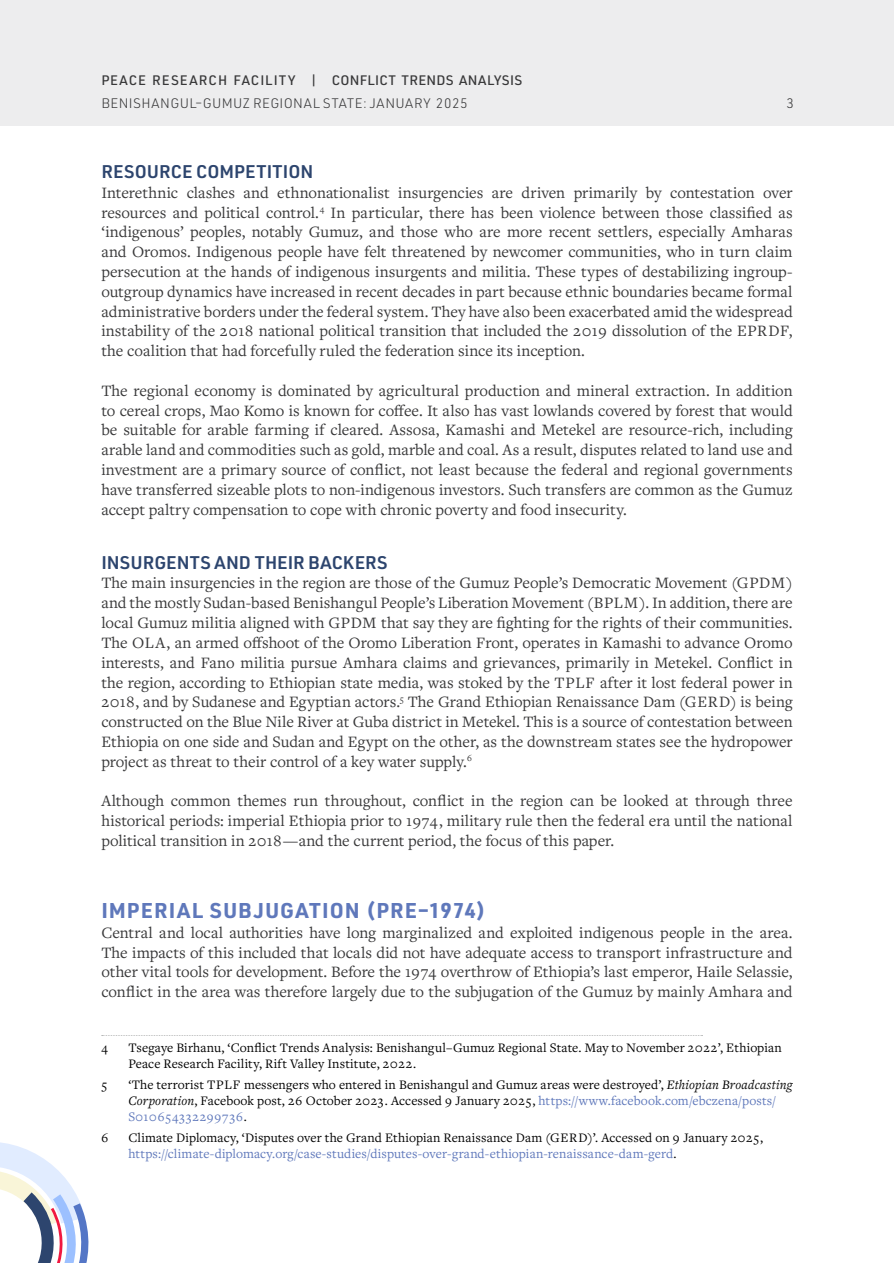
<style>
.page{position:relative;width:894px;height:1263px;background:#fff}
.page>*{position:absolute;margin:0;border:0;box-sizing:border-box;transform-origin:0 0}
.t1{font:700 21px "URWDIN";letter-spacing:.055em;color:#5f78bb}
.t2{font:600 18px "URWDIN";letter-spacing:.005em;color:#2d456e}
.t3{font:16.5px/19.8px "Freight Text Pro";color:#383839;text-align:justify}
.t4{font:13.5px/16.2px "Freight Text Pro";letter-spacing:.01em;color:#000}
.t5{font:500 13.5px "URWDIN";letter-spacing:.05em;color:#383839}
.t6{font:300 13.5px "URWDIN";letter-spacing:.035em;color:#383839}
.s1{font-style:italic}
.s2{color:#5f78bb}
</style>
<div class="page">
<div style="left:0;top:0;width:893px;height:126px;background:#ededee"></div>
<svg style="left:102px;top:1035px;width:600px;height:1px"></svg>
<svg style="left:0;top:1142px;width:89px;height:121px"></svg>
<p class="t5" style="left:101px;top:71px;width:422px">PEACE RESEARCH FACILITY | CONFLICT TRENDS ANALYSIS</p>
<p class="t6" style="left:101px;top:94px;width:367px">BENISHANGUL–GUMUZ REGIONAL STATE: JANUARY 2025</p>
<p class="t6" style="left:786px;top:94px;width:8px">3</p>
<p class="t2" style="left:101px;top:159px;width:213px">RESOURCE COMPETITION</p>
<p class="t3" style="left:101px;top:182px;width:692px">Interethnic clashes and ethnonationalist insurgencies are driven primarily by contestation over resources and political control.<sup>4</sup> In particular, there has been violence between those classified as ‘indigenous’ peoples, notably Gumuz, and those who are more recent settlers, especially Amharas and Oromos. Indigenous people have felt threatened by newcomer communities, who in turn claim persecution at the hands of indigenous insurgents and militia. These types of destabilizing ingroup&shy;outgroup dynamics have increased in recent decades in part because ethnic boundaries became formal administrative borders under the federal system. They have also been exacerbated amid the widespread instability of the 2018 national political transition that included the 2019 dissolution of the EPRDF, the coalition that had forcefully ruled the federation since its inception.</p>
<p class="t3" style="left:101px;top:380px;width:692px">The regional economy is dominated by agricultural production and mineral extraction. In addition to cereal crops, Mao Komo is known for coffee. It also has vast lowlands covered by forest that would be suitable for arable farming if cleared. Assosa, Kamashi and Metekel are resource-rich, including arable land and commodities such as gold, marble and coal. As a result, disputes related to land use and investment are a primary source of conflict, not least because the federal and regional governments have transferred sizeable plots to non-indigenous investors. Such transfers are common as the Gumuz accept paltry compensation to cope with chronic poverty and food insecurity.</p>
<p class="t2" style="left:101px;top:550px;width:287px">INSURGENTS AND THEIR BACKERS</p>
<p class="t3" style="left:101px;top:572px;width:692px">The main insurgencies in the region are those of the Gumuz People’s Democratic Movement (GPDM) and the mostly Sudan-based Benishangul People’s Liberation Movement (BPLM). In addition, there are local Gumuz militia aligned with GPDM that say they are fighting for the rights of their communities.<br>The OLA, an armed offshoot of the Oromo Liberation Front, operates in Kamashi to advance Oromo interests, and Fano militia pursue Amhara claims and grievances, primarily in Metekel. Conflict in the region, according to Ethiopian state media, was stoked by the TPLF after it lost federal power in 2018, and by Sudanese and Egyptian actors.<sup>5</sup> The Grand Ethiopian Renaissance Dam (GERD) is being constructed on the Blue Nile River at Guba district in Metekel. This is a source of contestation between Ethiopia on one side and Sudan and Egypt on the other, as the downstream states see the hydropower project as threat to their control of a key water supply.<sup>6</sup></p>
<p class="t3" style="left:101px;top:790px;width:692px">Although common themes run throughout, conflict in the region can be looked at through three historical periods: imperial Ethiopia prior to 1974, military rule then the federal era until the national political transition in 2018—and the current period, the focus of this paper.</p>
<p class="t1" style="left:101px;top:896px;width:386px">IMPERIAL SUBJUGATION (PRE–1974)</p>
<p class="t3" style="left:101px;top:922px;width:692px">Central and local authorities have long marginalized and exploited indigenous people in the area.<br>The impacts of this included that locals did not have adequate access to transport infrastructure and other vital tools for development. Before the 1974 overthrow of Ethiopia’s last emperor, Haile Selassie, conflict in the area was therefore largely due to the subjugation of the Gumuz by mainly Amhara and</p>
<p class="t4" style="left:101px;top:1038px;width:8px">4</p>
<p class="t4" style="left:128px;top:1038px;width:654px">Tsegaye Birhanu, ‘Conflict Trends Analysis: Benishangul–Gumuz Regional State. May to November 2022’, Ethiopian<br>Peace Research Facility, Rift Valley Institute, 2022.</p>
<p class="t4" style="left:101px;top:1075px;width:7px">5</p>
<p class="t4" style="left:128px;top:1075px;width:665px">‘The terrorist TPLF messengers who entered in Benishangul and Gumuz areas were destroyed’, <span class="s1">Ethiopian Broadcasting<br>Corporation</span>, Facebook post, 26 October 2023. Accessed 9 January 2025, <span class="s2">https://www.facebook.com/ebczena/posts/<br>S010654332299736</span>.</p>
<p class="t4" style="left:101px;top:1128px;width:8px">6</p>
<p class="t4" style="left:128px;top:1128px;width:636px">Climate Diplomacy, ‘Disputes over the Grand Ethiopian Renaissance Dam (GERD)’. Accessed on 9 January 2025, <span class="s2">https://climate-diplomacy.org/case-studies/disputes-over-grand-ethiopian-renaissance-dam-gerd</span>.</p>
</div>
